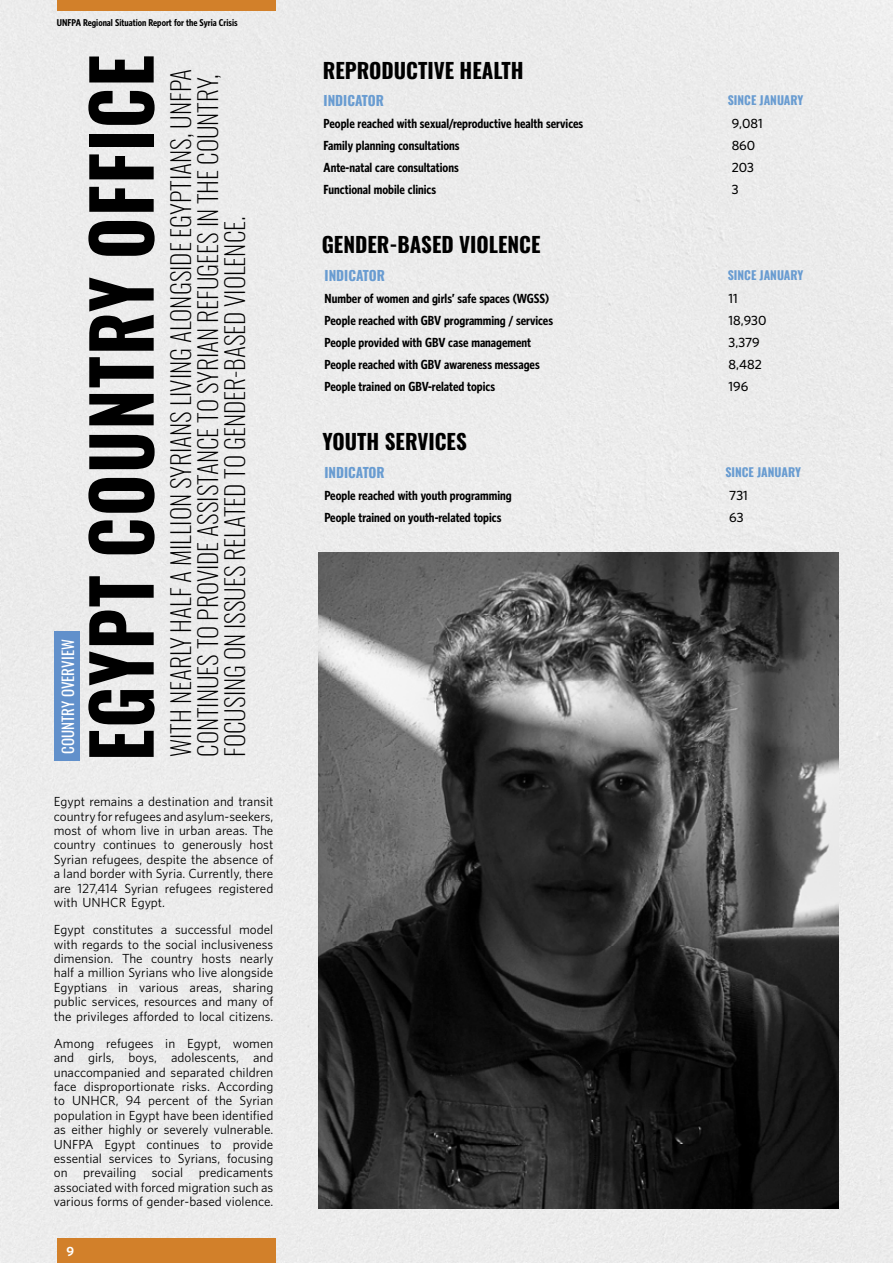
<style>
.page{position:relative;width:893px;height:1263px;background:#ececec}
.page>*{position:absolute;margin:0;border:0;box-sizing:border-box;transform-origin:0 0}
.t1{font:700 79.5px "Oswald";letter-spacing:.02em;color:#000;scale:.9 1}
.t2{font:200 25.5px "Oswald";color:#000}
.t3{font:700 21px "Oswald";color:#000}
.t4{font:15px "Oswald";color:#fff}
.t5{font:700 13.65px "Oswald";color:#699cd1}
.t6{font:12px/14.4px "UNFPA Text";color:#000}
.t7{font:700 condensed 12px "UNFPA";color:#000}
.t8{font:600 12px "UNFPA";color:#000}
.t9{font:700 12px "Oswald";color:#699cd1}
.t10{font:700 12px "UNFPA";color:#fff}
.t11{font:700 condensed 9px "UNFPA";color:#000}
</style>
<div class="page">
<div style="left:57px;top:0;width:218px;height:11px;background:#d2802a"></div>
<div style="left:57px;top:1238px;width:218px;height:25px;background:#d2802a"></div>
<img style="left:318px;top:553px;width:521px;height:656px">
<div style="left:55px;top:631px;width:25px;height:130px;background:#6190cb"></div>
<p class="t11" style="left:57px;top:16px;width:182px">UNFPA Regional Situation Report for the Syria Crisis</p>
<p class="t4" style="left:55px;top:754px;width:116px;rotate:-90deg">COUNTRY OVERVIEW</p>
<h1 class="t1" style="left:80px;top:761px;width:786px;rotate:-90deg">EGYPT COUNTRY OFFICE</h1>
<h2 class="t2" style="left:158px;top:757px;width:689px;rotate:-90deg">WITH NEARLY HALF A MILLION SYRIANS LIVING ALONGSIDE EGYPTIANS, UNFPA</h2>
<h2 class="t2" style="left:185px;top:757px;width:684px;rotate:-90deg">CONTINUES TO PROVIDE ASSISTANCE TO SYRIAN REFUGEES IN THE COUNTRY,</h2>
<h2 class="t2" style="left:212px;top:757px;width:542px;rotate:-90deg">FOCUSING ON ISSUES RELATED TO GENDER-BASED VIOLENCE.</h2>
<p class="t6" style="left:54px;top:794px;width:221px;text-align:right">Egypt remains a destination and transit countryforrefugeesandasylum-seekers, most of whom live in urban areas. The host</p>
<p class="t6" style="left:182px;top:837px;width:61px">generously</p>
<p class="t6" style="left:103px;top:837px;width:55px">continues</p>
<p class="t6" style="left:54px;top:837px;width:43px">country</p>
<p class="t6" style="left:54px;top:852px;width:221px">Syrian refugees, despite the absence of</p>
<p class="t6" style="left:54px;top:866px;width:221px">a land border with Syria. Currently, there</p>
<p class="t6" style="left:218px;top:880px;width:56px">registered</p>
<p class="t6" style="left:164px;top:837px;width:13px">to</p>
<p class="t6" style="left:165px;top:880px;width:49px">refugees</p>
<p class="t6" style="left:78px;top:880px;width:42px">127,414</p>
<p class="t6" style="left:124px;top:880px;width:35px">Syrian</p>
<p class="t6" style="left:54px;top:880px;width:113px">are<br>with UNHCR Egypt.</p>
<p class="t6" style="left:175px;top:922px;width:58px">successful</p>
<p class="t6" style="left:239px;top:922px;width:36px">model</p>
<p class="t6" style="left:54px;top:922px;width:33px">Egypt</p>
<p class="t6" style="left:54px;top:936px;width:221px">with regards to the social inclusiveness</p>
<p class="t6" style="left:240px;top:951px;width:35px">nearly</p>
<p class="t6" style="left:93px;top:922px;width:62px">constitutes</p>
<p class="t6" style="left:161px;top:922px;width:8px">a</p>
<p class="t6" style="left:54px;top:951px;width:61px">dimension.</p>
<p class="t6" style="left:54px;top:965px;width:221px">half a million Syrians who live alongside</p>
<p class="t6" style="left:233px;top:980px;width:42px">sharing</p>
<p class="t6" style="left:122px;top:951px;width:22px">The</p>
<p class="t6" style="left:202px;top:951px;width:31px">hosts</p>
<p class="t6" style="left:151px;top:951px;width:43px">country</p>
<p class="t6" style="left:54px;top:980px;width:221px">Egyptians<br>public services, resources and many of the privileges afforded to local citizens.</p>
<p class="t6" style="left:233px;top:1036px;width:42px">women</p>
<p class="t6" style="left:118px;top:980px;width:11px">in</p>
<p class="t6" style="left:139px;top:980px;width:41px">various</p>
<p class="t6" style="left:190px;top:980px;width:34px">areas,</p>
<p class="t6" style="left:106px;top:1036px;width:49px">refugees</p>
<p class="t6" style="left:54px;top:1036px;width:42px">Among</p>
<p class="t6" style="left:187px;top:1036px;width:36px">Egypt,</p>
<p class="t6" style="left:165px;top:1036px;width:11px">in</p>
<p class="t6" style="left:54px;top:1050px;width:22px">and</p>
<p class="t6" style="left:54px;top:1064px;width:221px">unaccompanied and separated children</p>
<p class="t6" style="left:217px;top:1079px;width:58px">According</p>
<p class="t6" style="left:88px;top:1050px;width:28px">girls,</p>
<p class="t6" style="left:129px;top:1050px;width:30px">boys,</p>
<p class="t6" style="left:171px;top:1050px;width:69px">adolescents,</p>
<p class="t6" style="left:253px;top:1050px;width:22px">and</p>
<p class="t6" style="left:84px;top:1079px;width:92px">disproportionate</p>
<p class="t6" style="left:182px;top:1079px;width:30px">risks.</p>
<p class="t6" style="left:54px;top:1079px;width:24px">face</p>
<p class="t6" style="left:215px;top:1093px;width:19px">the</p>
<p class="t6" style="left:197px;top:1093px;width:12px">of</p>
<p class="t6" style="left:72px;top:1093px;width:48px">UNHCR,</p>
<p class="t6" style="left:126px;top:1093px;width:17px">94</p>
<p class="t6" style="left:240px;top:1093px;width:35px">Syrian</p>
<p class="t6" style="left:54px;top:1093px;width:13px">to</p>
<p class="t6" style="left:54px;top:1108px;width:221px">population in Egypt have been identified</p>
<p class="t6" style="left:54px;top:1122px;width:221px">as either highly or severely vulnerable.</p>
<p class="t6" style="left:233px;top:1136px;width:42px">provide</p>
<p class="t6" style="left:148px;top:1093px;width:43px">percent</p>
<p class="t6" style="left:54px;top:1136px;width:41px">UNFPA</p>
<p class="t6" style="left:105px;top:1136px;width:33px">Egypt</p>
<p class="t6" style="left:147px;top:1136px;width:55px">continues</p>
<p class="t6" style="left:211px;top:1136px;width:13px">to</p>
<p class="t6" style="left:54px;top:1151px;width:50px">essential</p>
<p class="t6" style="left:109px;top:1151px;width:46px">services</p>
<p class="t6" style="left:160px;top:1151px;width:13px">to</p>
<p class="t6" style="left:178px;top:1151px;width:44px">Syrians,</p>
<p class="t6" style="left:227px;top:1151px;width:48px">focusing</p>
<p class="t6" style="left:83px;top:1165px;width:55px">prevailing</p>
<p class="t6" style="left:152px;top:1165px;width:33px">social</p>
<p class="t6" style="left:199px;top:1165px;width:76px">predicaments</p>
<p class="t6" style="left:54px;top:1165px;width:221px">on<br>associated with forced migration such as various forms of gender-based violence.</p>
<p class="t10" style="left:67px;top:1243px;width:9px">9</p>
<h3 class="t3" style="left:323px;top:60px;width:202px">REPRODUCTIVE HEALTH</h3>
<p class="t5" style="left:324px;top:93px;width:62px">INDICATOR</p>
<p class="t7" style="left:324px;top:116px;width:261px">People reached with sexual/reproductive health services</p>
<p class="t7" style="left:324px;top:138px;width:138px">Family planning consultations</p>
<p class="t7" style="left:324px;top:160px;width:137px">Ante-natal care consultations</p>
<p class="t7" style="left:324px;top:182px;width:114px">Functional mobile clinics</p>
<h3 class="t3" style="left:322px;top:234px;width:220px">GENDER-BASED VIOLENCE</h3>
<p class="t5" style="left:325px;top:268px;width:62px">INDICATOR</p>
<p class="t7" style="left:325px;top:291px;width:226px">Number of women and girls’ safe spaces (WGSS(</p>
<p class="t7" style="left:325px;top:313px;width:230px">People reached with GBV programming / services</p>
<p class="t7" style="left:325px;top:335px;width:208px">People provided with GBV case management</p>
<p class="t7" style="left:325px;top:357px;width:217px">People reached with GBV awareness messages</p>
<p class="t7" style="left:325px;top:379px;width:172px">People trained on GBV-related topics</p>
<h3 class="t3" style="left:323px;top:430px;width:146px">YOUTH SERVICES</h3>
<p class="t5" style="left:324px;top:465px;width:62px">INDICATOR</p>
<p class="t7" style="left:324px;top:488px;width:189px">People reached with youth programming</p>
<p class="t7" style="left:324px;top:510px;width:179px">People trained on youth-related topics</p>
<p class="t9" style="left:728px;top:94px;width:77px">SINCE JANUARY</p>
<p class="t8" style="left:732px;top:115px;width:33px">9,081</p>
<p class="t8" style="left:732px;top:137px;width:25px">860</p>
<p class="t8" style="left:732px;top:159px;width:24px">203</p>
<p class="t8" style="left:732px;top:181px;width:8px">3</p>
<p class="t9" style="left:728px;top:269px;width:77px">SINCE JANUARY</p>
<p class="t8" style="left:729px;top:290px;width:11px">11</p>
<p class="t8" style="left:729px;top:313px;width:39px">18,930</p>
<p class="t8" style="left:729px;top:335px;width:33px">3,379</p>
<p class="t8" style="left:729px;top:357px;width:35px">8,482</p>
<p class="t8" style="left:729px;top:379px;width:21px">196</p>
<p class="t9" style="left:725px;top:466px;width:77px">SINCE JANUARY</p>
<p class="t8" style="left:729px;top:487px;width:20px">731</p>
<p class="t8" style="left:729px;top:509px;width:16px">63</p>
</div>
